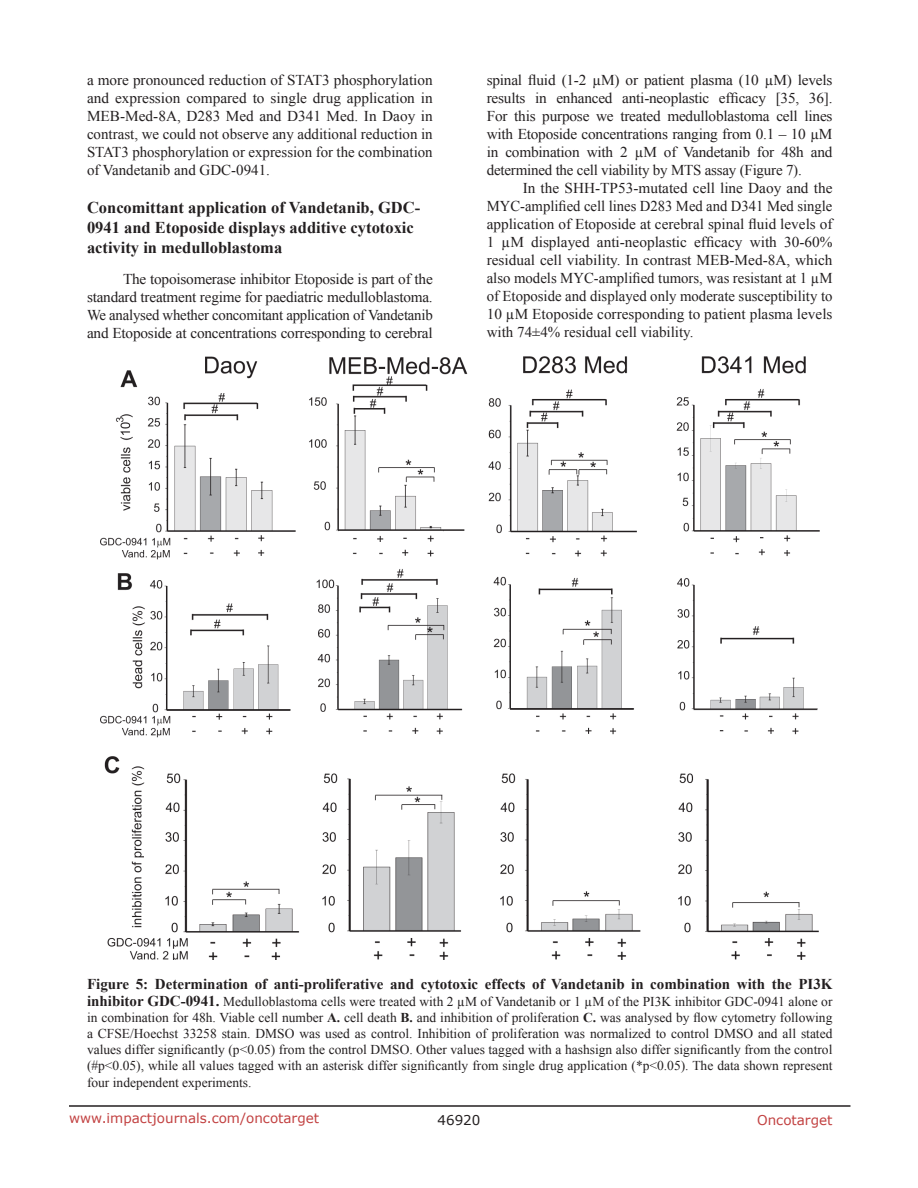
<style>
.page{position:relative;width:918px;height:1188px;background:#fff}
.page>*{position:absolute;margin:0;border:0;box-sizing:border-box;transform-origin:0 0}
.SubHeading{font:700 16.5px/19.8px "Times New Roman";color:#231f20}
.BodyText{font:15px/18px "Times New Roman";letter-spacing:-.015em;color:#231f20;text-align:justify}
.figuretext{font:700 15px "Times New Roman";color:#231f20}
.figuretext-2{font:13.5px/16.2px "Times New Roman";color:#231f20;text-align:justify}
.t1{font:13.5px "Verdana";color:#c24141}
.t2{font:13.5px "Verdana";color:#231f20}
.s1{font-weight:700;font-size:15px}
.s2{font-weight:700}
</style>
<div class="page">
<hr style="left:69px;top:1105px;width:781px;height:2px;background:#231f20">
<img style="left:100px;top:356px;width:720px;height:603px">
<p class="BodyText" style="left:87px;top:71px;width:347px">a more pronounced reduction of STAT3 phosphorylation and expression compared to single drug application in MEB-Med-8A, D283 Med and D341 Med. In Daoy in contrast, we could not observe any additional reduction in STAT3 phosphorylation or expression for the combination of Vandetanib and GDC-0941.</p>
<p class="SubHeading" style="left:87px;top:197px;width:335px">Concomittant application of Vandetanib, GDC-<br>0941 and Etoposide displays additive cytotoxic activity in medulloblastoma</p>
<p class="BodyText" style="left:87px;top:270px;width:347px;text-indent:36px">The topoisomerase inhibitor Etoposide is part of the standard treatment regime for paediatric medulloblastoma.<br>We analysed whether concomitant application of Vandetanib and Etoposide at concentrations corresponding to cerebral</p>
<p class="BodyText" style="left:487px;top:71px;width:347px">spinal fluid (1-2 µM) or patient plasma (10 µM) levels results in enhanced anti-neoplastic efficacy [35, 36].<br>For this purpose we treated medulloblastoma cell lines with Etoposide concentrations ranging from 0.1 – 10 µM in combination with 2 µM of Vandetanib for 48h and determined the cell viability by MTS assay (Figure 7).</p>
<p class="BodyText" style="left:487px;top:179px;width:347px;text-indent:36px">In the SHH-TP53-mutated cell line Daoy and the MYC-amplified cell lines D283 Med and D341 Med single application of Etoposide at cerebral spinal fluid levels of 1 µM displayed anti-neoplastic efficacy with 30-60% residual cell viability. In contrast MEB-Med-8A, which also models MYC-amplified tumors, was resistant at 1 µM of Etoposide and displayed only moderate susceptibility to 10 µM Etoposide corresponding to patient plasma levels with 74±4% residual cell viability.</p>
<p class="figuretext" style="left:87px;top:974px;width:747px">Figure 5: Determination of anti-proliferative and cytotoxic effects of Vandetanib in combination with the PI3K</p>
<p class="figuretext-2" style="left:87px;top:993px;width:747px"><span class="s1">inhibitor GDC-0941.</span> Medulloblastoma cells were treated with 2 µM of Vandetanib or 1 µM of the PI3K inhibitor GDC-0941 alone or in combination for 48h. Viable cell number <span class="s2">A.</span> cell death <span class="s2">B.</span> and inhibition of proliferation <span class="s2">C.</span> was analysed by flow cytometry following a CFSE/Hoechst 33258 stain. DMSO was used as control. Inhibition of proliferation was normalized to control DMSO and all stated values differ significantly (p&lt;0.05) from the control DMSO. Other values tagged with a hashsign also differ significantly from the control (#p&lt;0.05), while all values tagged with an asterisk differ significantly from single drug application (*p&lt;0.05). The data shown represent four independent experiments.</p>
<p class="t1" style="left:69px;top:1110px;width:252px">www.impactjournals.com/oncotarget</p>
<p class="t2" style="left:438px;top:1111px;width:44px">46920</p>
<p class="t1" style="left:757px;top:1111px;width:77px">Oncotarget</p>
</div>
